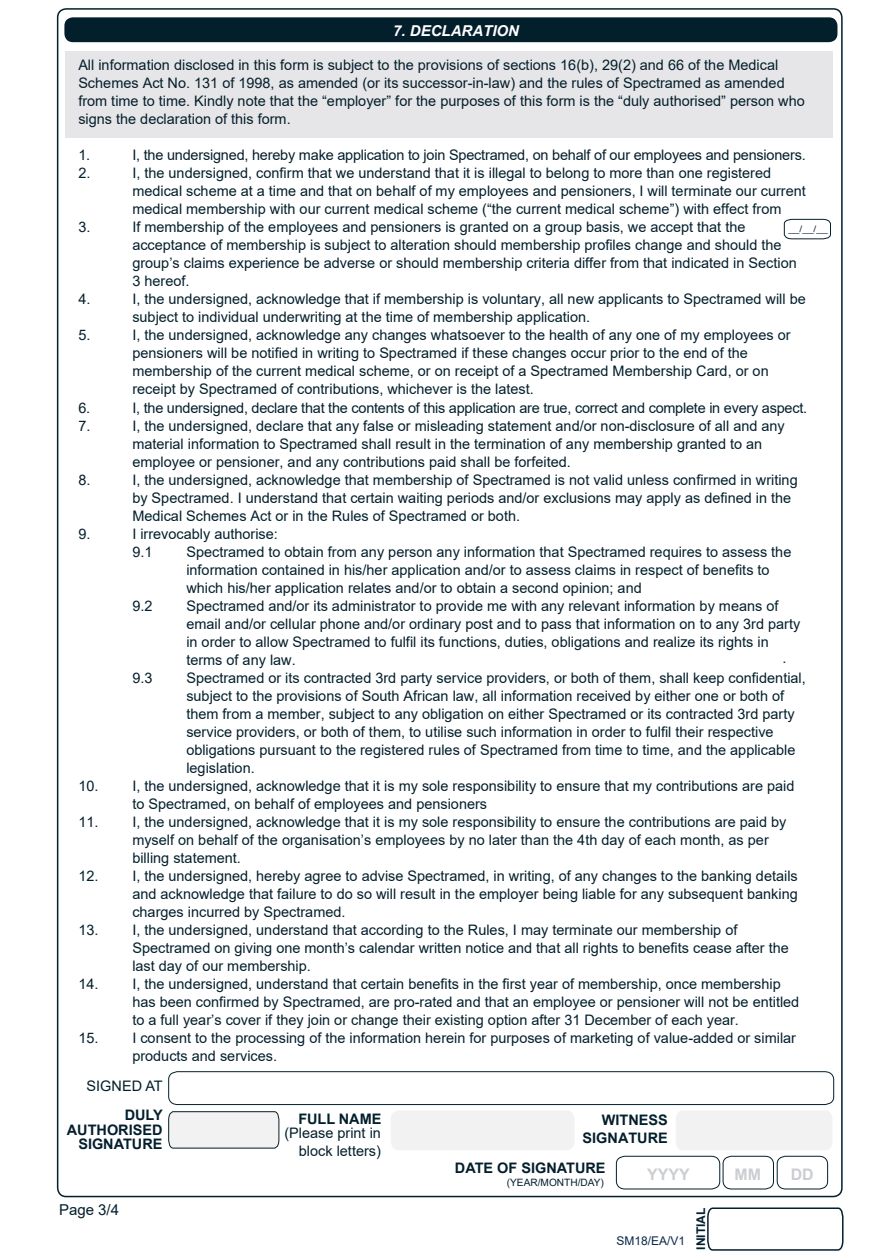
<style>
.page{position:relative;width:893px;height:1255px;background:#fff}
.page>*{position:absolute;margin:0;border:0;box-sizing:border-box;transform-origin:0 0}
.t1{font:700 15.9px "Arial";color:#cacdd1}
.t2{font:italic 700 15px "Arial";color:#fff}
.t3{font:15px "Arial";color:#031f2c}
.t4{font:14.4px/18px "Arial";color:#031f2c}
.t5{font:700 14.4px/14.4px "Arial";color:#031f2c;text-align:right}
.t6{font:12px "Arial";color:#0c284a}
.t7{font:700 12px "Arial";color:#031f2c}
.t8{font:10.2px "Arial";color:#031f2c}
.t9{font:8.7px "Arial";color:#031f2c;scale:1.16 1}
</style>
<div class="page">
<svg style="left:707px;top:1207px;width:137px;height:44px"></svg>
<div style="left:65px;top:51px;width:768px;height:86px;background:#e6e5e8"></div>
<div style="left:64px;top:17px;width:773px;height:25px;background:#031f2c;border-radius:9px"></div>
<svg style="left:783px;top:218px;width:48px;height:22px"></svg>
<svg style="left:168px;top:1071px;width:666px;height:118px"></svg>
<p class="t2" style="left:393px;top:21px;width:127px">7. DECLARATION</p>
<p class="t4" style="left:78px;top:56px;width:728px">All information disclosed in this form is subject to the provisions of sections 16(b), 29(2) and 66 of the Medical Schemes Act No. 131 of 1998, as amended (or its successor-in-law) and the rules of Spectramed as amended from time to time. Kindly note that the “employer” for the purposes of this form is the “duly authorised” person who signs the declaration of this form.</p>
<p class="t4" style="left:78px;top:146px;width:13px">1.</p>
<p class="t4" style="left:132px;top:146px;width:675px">I, the undersigned, hereby make application to join Spectramed, on behalf of our employees and pensioners.</p>
<p class="t4" style="left:78px;top:164px;width:14px">2.</p>
<p class="t4" style="left:132px;top:164px;width:675px">I, the undersigned, confirm that we understand that it is illegal to belong to more than one registered medical scheme at a time and that on behalf of my employees and pensioners, I will terminate our current medical membership with our current medical scheme (“the current medical scheme”) with effect from</p>
<p class="t4" style="left:78px;top:218px;width:14px">3.</p>
<p class="t4" style="left:132px;top:218px;width:666px">If membership of the employees and pensioners is granted on a group basis, we accept that the acceptance of membership is subject to alteration should membership profiles change and should the group’s claims experience be adverse or should membership criteria differ from that indicated in Section 3 hereof.</p>
<p class="t4" style="left:78px;top:290px;width:14px">4.</p>
<p class="t4" style="left:132px;top:290px;width:675px">I, the undersigned, acknowledge that if membership is voluntary, all new applicants to Spectramed will be subject to individual underwriting at the time of membership application.</p>
<p class="t4" style="left:78px;top:326px;width:14px">5.</p>
<p class="t4" style="left:132px;top:326px;width:660px">I, the undersigned, acknowledge any changes whatsoever to the health of any one of my employees or pensioners will be notified in writing to Spectramed if these changes occur prior to the end of the membership of the current medical scheme, or on receipt of a Spectramed Membership Card, or on receipt by Spectramed of contributions, whichever is the latest.</p>
<p class="t4" style="left:78px;top:398px;width:13px">6.</p>
<p class="t4" style="left:132px;top:398px;width:676px">I, the undersigned, declare that the contents of this application are true, correct and complete in every aspect.</p>
<p class="t4" style="left:78px;top:416px;width:14px">7.</p>
<p class="t4" style="left:132px;top:416px;width:654px">I, the undersigned, declare that any false or misleading statement and/or non-disclosure of all and any material information to Spectramed shall result in the termination of any membership granted to an employee or pensioner, and any contributions paid shall be forfeited.</p>
<p class="t4" style="left:78px;top:470px;width:14px">8.</p>
<p class="t4" style="left:132px;top:470px;width:667px">I, the undersigned, acknowledge that membership of Spectramed is not valid unless confirmed in writing by Spectramed. I understand that certain waiting periods and/or exclusions may apply as defined in the<br>Medical Schemes Act or in the Rules of Spectramed or both.</p>
<p class="t4" style="left:78px;top:524px;width:14px">9.</p>
<p class="t4" style="left:132px;top:524px;width:147px">I irrevocably authorise:<br>9.1</p>
<p class="t9" style="left:788px;top:222px;width:35px">__/__/__</p>
<p class="t4" style="left:186px;top:542px;width:606px">Spectramed to obtain from any person any information that Spectramed requires to assess the information contained in his/her application and/or to assess claims in respect of benefits to which his/her application relates and/or to obtain a second opinion; and</p>
<p class="t4" style="left:132px;top:596px;width:22px">9.2</p>
<p class="t4" style="left:186px;top:596px;width:615px">Spectramed and/or its administrator to provide me with any relevant information by means of email and/or cellular phone and/or ordinary post and to pass that information on to any 3rd party in order to allow Spectramed to fulfil its functions, duties, obligations and realize its rights in terms of any law.</p>
<p class="t4" style="left:132px;top:668px;width:22px">9.3</p>
<p class="t4" style="left:186px;top:668px;width:621px">Spectramed or its contracted 3rd party service providers, or both of them, shall keep confidential, subject to the provisions of South African law, all information received by either one or both of them from a member, subject to any obligation on either Spectramed or its contracted 3rd party service providers, or both of them, to utilise such information in order to fulfil their respective obligations pursuant to the registered rules of Spectramed from time to time, and the applicable legislation.</p>
<p class="t4" style="left:132px;top:776px;width:664px;text-indent:-54px">10. I, the undersigned, acknowledge that it is my sole responsibility to ensure that my contributions are paid to Spectramed, on behalf of employees and pensioners</p>
<p class="t4" style="left:132px;top:812px;width:656px;text-indent:-54px">11. I, the undersigned, acknowledge that it is my sole responsibility to ensure the contributions are paid by myself on behalf of the organisation’s employees by no later than the 4th day of each month, as per billing statement.</p>
<p class="t4" style="left:132px;top:866px;width:667px;text-align:justify;text-indent:-54px">12. I, the undersigned, hereby agree to advise Spectramed, in writing, of any changes to the banking details and acknowledge that failure to do so will result in the employer being liable for any subsequent banking charges incurred by Spectramed.</p>
<p class="t4" style="left:132px;top:920px;width:658px;text-indent:-54px">13. I, the undersigned, understand that according to the Rules, I may terminate our membership of<br>Spectramed on giving one month’s calendar written notice and that all rights to benefits cease after the last day of our membership.</p>
<p class="t4" style="left:132px;top:974px;width:668px;text-indent:-54px">14. I, the undersigned, understand that certain benefits in the first year of membership, once membership has been confirmed by Spectramed, are pro-rated and that an employee or pensioner will not be entitled to a full year’s cover if they join or change their existing option after 31 December of each year.</p>
<p class="t4" style="left:132px;top:1028px;width:665px;text-indent:-54px">15. I consent to the processing of the information herein for purposes of marketing of value-added or similar products and services.</p>
<p class="t4" style="left:782px;top:649px;width:6px">.</p>
<p class="t4" style="left:87px;top:1077px;width:78px">SIGNED AT</p>
<p class="t5" style="left:67px;top:1108px;width:97px">DULY<br>AUTHORISED<br>SIGNATURE</p>
<p class="t5" style="left:298px;top:1111px;width:85px">FULL NAME</p>
<p class="t4" style="left:284px;top:1124px;width:98px;line-height:17.4px;text-align:right">(Please print in block letters)</p>
<p class="t3" style="left:59px;top:1199px;width:62px">Page 3/4</p>
<p class="t5" style="left:583px;top:1111px;width:87px;line-height:17.4px">WITNESS<br>SIGNATURE</p>
<p class="t5" style="left:455px;top:1161px;width:152px">DATE OF SIGNATURE</p>
<p class="t8" style="left:507px;top:1174px;width:99px">(YEAR/MONTH/DAY)</p>
<p class="t1" style="left:647px;top:1163px;width:44px">YYYY</p>
<p class="t1" style="left:734px;top:1163px;width:28px">MM</p>
<p class="t1" style="left:791px;top:1163px;width:24px">DD</p>
<p class="t6" style="left:616px;top:1232px;width:70px">SM18/EA/V1</p>
<p class="t7" style="left:693px;top:1249px;width:43px;rotate:-90deg">INITIAL</p>
</div>
